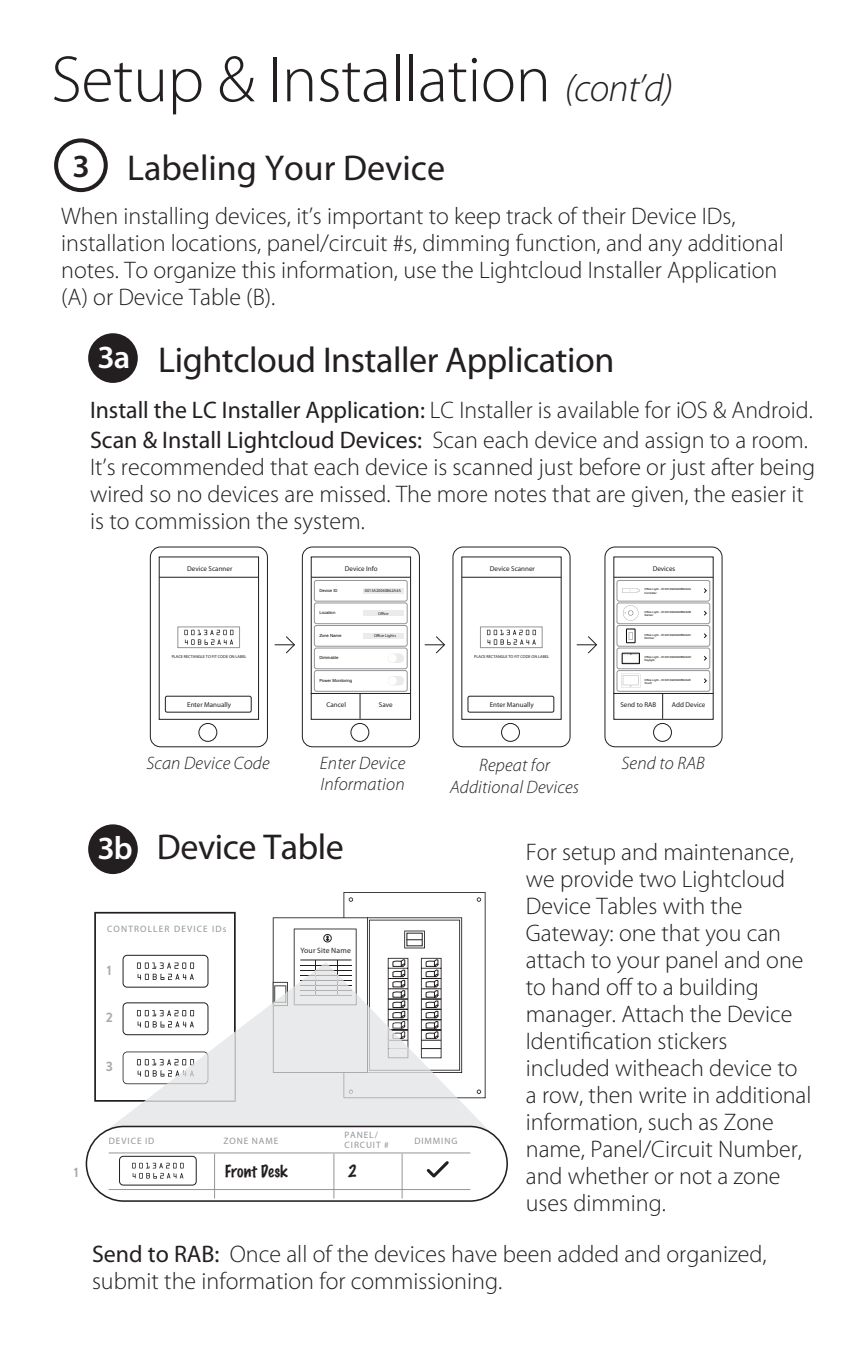
<style>
.page{position:relative;width:866px;height:1348px;background:#fff}
.page>*{position:absolute;margin:0;border:0;box-sizing:border-box;transform-origin:0 0}
.t1{font:300 66px "Myriad Pro";letter-spacing:-.005em;color:#231f20}
.t2{font:36px "Myriad Pro";letter-spacing:-.01em;color:#231f20}
.t3{font:300 24px/27px "Myriad Pro";color:#231f20}
.t4{font:italic 300 18px/21.6px "Myriad Pro";letter-spacing:.01em;color:#211e1e}
.t5{font:100 15.6px "Marker Felt";letter-spacing:.005em;color:#231f20}
.t6{font:700 13.8px "Brandon Grotesque";color:#a8a9ad}
.t7{font:9.3px/10.8px "Myriad Pro";letter-spacing:.1em;color:#939598}
.t8{font:9.3px "Myriad Pro";letter-spacing:.12em;color:#939598}
.t9{font:7.8px "Myriad Pro";letter-spacing:.02em;color:#231f20}
.t10{font:6.9px "Myriad Pro";color:#211e1e}
.t11{font:4.2px "Myriad Pro";color:#211e1e}
.t12{font:4.2px "Helvetica";color:#050504}
.s1{font-style:italic;font-size:39px}
.s2{font-weight:600;font-size:32.4px}
.s3{font-weight:600;font-size:32.4px;color:#fff}
.s4{font-weight:400}
</style>
<div class="page">
<div style="left:88px;top:333px;width:50px;height:50px;background:#231f20;border-radius:50%"></div>
<div style="left:54px;top:138px;width:54px;height:54px;border:4px solid #231f20;border-radius:50%"></div>
<div style="left:311px;top:556px;width:100px;height:163px;border:1px solid #211e1e"></div>
<div style="left:363px;top:610px;width:41px;height:5px;background:#ebebec"></div>
<div style="left:363px;top:633px;width:41px;height:5px;background:#ebebec"></div>
<svg style="left:184px;top:629px;width:49px;height:15px"></svg>
<div style="left:150px;top:546px;width:118px;height:201px;border:1px solid #211e1e;border-radius:10px"></div>
<div style="left:199px;top:723px;width:18px;height:18px;border:1px solid #211e1e;border-radius:50%"></div>
<div style="left:159px;top:556px;width:100px;height:163px;border:1px solid #211e1e"></div>
<div style="left:177px;top:626px;width:63px;height:22px;border:1px solid #929497"></div>
<div style="left:165px;top:695px;width:87px;height:17px;border:1px solid #211e1e;border-radius:2px"></div>
<hr style="left:159px;top:576px;width:100px;height:1px;background:#211e1e">
<div style="left:302px;top:546px;width:118px;height:201px;border:1px solid #211e1e;border-radius:10px"></div>
<div style="left:351px;top:723px;width:18px;height:18px;border:1px solid #211e1e;border-radius:50%"></div>
<hr style="left:311px;top:576px;width:100px;height:1px;background:#211e1e">
<div style="left:314px;top:580px;width:94px;height:21px;border:1px solid #929497;border-radius:2px"></div>
<div style="left:363px;top:588px;width:41px;height:5px;background:#ebebec"></div>
<div style="left:314px;top:602px;width:94px;height:22px;border:1px solid #929497;border-radius:2px"></div>
<div style="left:314px;top:625px;width:94px;height:21px;border:1px solid #929497;border-radius:2px"></div>
<div style="left:314px;top:647px;width:94px;height:22px;border:1px solid #929497;border-radius:2px"></div>
<div style="left:388px;top:654px;width:16px;height:8px;background:#ebebec;border-radius:4px"></div>
<div style="left:388px;top:653px;width:16px;height:9px;border:1px solid #ebebec;border-radius:4px"></div>
<div style="left:388px;top:654px;width:9px;height:8px;background:#fff;border-radius:50%"></div>
<div style="left:314px;top:670px;width:94px;height:21px;border:1px solid #929497;border-radius:2px"></div>
<div style="left:388px;top:676px;width:16px;height:9px;background:#ebebec;border-radius:4px"></div>
<div style="left:388px;top:676px;width:16px;height:9px;border:1px solid #ebebec;border-radius:4px"></div>
<div style="left:388px;top:676px;width:9px;height:9px;background:#fff;border-radius:50%"></div>
<hr style="left:311px;top:692px;width:100px;height:1px;background:#211e1e">
<svg style="left:360px;top:693px;width:1px;height:25px"></svg>
<div style="left:605px;top:546px;width:117px;height:201px;border:1px solid #211e1e;border-radius:10px"></div>
<div style="left:653px;top:723px;width:19px;height:18px;border:1px solid #211e1e;border-radius:50%"></div>
<hr style="left:614px;top:576px;width:99px;height:1px;background:#211e1e">
<div style="left:617px;top:580px;width:93px;height:21px;border:1px solid #929497;border-radius:2px"></div>
<svg style="left:704px;top:588px;width:3px;height:5px"></svg>
<svg style="left:622px;top:588px;width:17px;height:4px"></svg>
<div style="left:617px;top:602px;width:93px;height:22px;border:1px solid #929497;border-radius:2px"></div>
<svg style="left:623px;top:605px;width:15px;height:15px"></svg>
<div style="left:617px;top:625px;width:93px;height:21px;border:1px solid #929497;border-radius:2px"></div>
<svg style="left:626px;top:628px;width:9px;height:15px"></svg>
<div style="left:617px;top:647px;width:93px;height:22px;border:1px solid #929497;border-radius:2px"></div>
<div style="left:622px;top:653px;width:18px;height:10px;border:1px solid #050504"></div>
<div style="left:623px;top:654px;width:16px;height:9px;background:#fff"></div>
<div style="left:617px;top:670px;width:93px;height:21px;border:1px solid #929497;border-radius:2px"></div>
<svg style="left:621px;top:673px;width:19px;height:14px"></svg>
<hr style="left:613px;top:692px;width:100px;height:1px;background:#211e1e">
<svg style="left:662px;top:693px;width:1px;height:25px"></svg>
<svg style="left:487px;top:629px;width:49px;height:15px"></svg>
<div style="left:453px;top:546px;width:117px;height:201px;border:1px solid #211e1e;border-radius:10px"></div>
<div style="left:501px;top:723px;width:19px;height:18px;border:1px solid #211e1e;border-radius:50%"></div>
<div style="left:480px;top:626px;width:63px;height:22px;border:1px solid #929497"></div>
<div style="left:468px;top:695px;width:86px;height:17px;border:1px solid #211e1e;border-radius:2px"></div>
<hr style="left:462px;top:576px;width:99px;height:1px;background:#211e1e">
<svg style="left:577px;top:636px;width:20px;height:18px"></svg>
<svg style="left:425px;top:636px;width:20px;height:18px"></svg>
<svg style="left:275px;top:636px;width:20px;height:18px"></svg>
<div style="left:88px;top:824px;width:50px;height:49px;background:#231f20;border-radius:50%"></div>
<svg style="left:104px;top:1002px;width:388px;height:131px;fill:#e9eaeb"></svg>
<svg style="left:273px;top:892px;width:213px;height:206px"></svg>
<div style="left:86px;top:1126px;width:421px;height:74px;background:#fff;border-radius:37px"></div>
<div style="left:86px;top:1125px;width:422px;height:76px;border:2px solid #231f20;border-radius:37px"></div>
<hr style="left:109px;top:1152px;width:361px;height:1px;background:#939598">
<hr style="left:109px;top:1188px;width:361px;height:1px;background:#939598">
<hr style="left:214px;top:1153px;width:1px;height:45px;background:#939598">
<hr style="left:333px;top:1153px;width:1px;height:45px;background:#939598">
<hr style="left:402px;top:1153px;width:1px;height:45px;background:#939598">
<svg style="left:94px;top:911px;width:142px;height:190px"></svg>
<div style="left:119px;top:1155px;width:78px;height:30px;border:1px solid #231f20;border-radius:4px"></div>
<svg style="left:132px;top:1162px;width:52px;height:16px"></svg>
<svg style="left:426px;top:1161px;width:23px;height:17px"></svg>
<h1 class="t1" style="left:51px;top:43px;width:624px">Setup &amp; Installation <span class="s1">(cont’d)</span></h1>
<h2 class="t2" style="left:72px;top:148px;width:374px"><span class="s2">3</span> Labeling Your Device</h2>
<p class="t3" style="left:61px;top:203px;width:724px">When installing devices, it’s important to keep track of their Device IDs, installation locations, panel/circuit #s, dimming function, and any additional notes. To organize this information, use the Lightcloud Installer Application (A) or Device Table (B).</p>
<h2 class="t2" style="left:98px;top:340px;width:518px"><span class="s3">3a</span> Lightcloud Installer Application</h2>
<p class="t3" style="left:90px;top:395px;width:724px;line-height:30px"><span class="s4">Install the LC Installer Application:</span> LC Installer is available for iOS &amp; Android.<br><span class="s4">Scan &amp; Install Lightcloud Devices:</span> Scan each device and assign to a room.</p>
<p class="t3" style="left:90px;top:453px;width:727px">It’s recommended that each device is scanned just before or just after being wired so no devices are missed. The more notes that are given, the easier it is to commission the system.</p>
<p class="t10" style="left:187px;top:565px;width:47px">Device Scanner</p>
<p class="t10" style="left:345px;top:565px;width:34px">Device Info</p>
<p class="t10" style="left:490px;top:565px;width:47px">Device Scanner</p>
<p class="t10" style="left:653px;top:565px;width:24px">Devices</p>
<p class="t11" style="left:172px;top:654px;width:76px">PLACE RECTANGLE TO FIT CODE ON LABEL</p>
<p class="t12" style="left:319px;top:587px;width:20px">Device ID</p>
<p class="t11" style="left:365px;top:588px;width:38px">0013A20040B62A4A</p>
<p class="t12" style="left:319px;top:609px;width:17px">Location</p>
<p class="t12" style="left:319px;top:632px;width:24px">Zone Name</p>
<p class="t12" style="left:319px;top:654px;width:21px">Dimmable</p>
<p class="t12" style="left:319px;top:677px;width:34px">Power Monitoring</p>
<p class="t11" style="left:378px;top:611px;width:12px">Office</p>
<p class="t11" style="left:374px;top:633px;width:24px">Office Lights</p>
<p class="t11" style="left:474px;top:654px;width:76px">PLACE RECTANGLE TO FIT CODE ON LABEL</p>
<p class="t10" style="left:187px;top:700px;width:45px">Enter Manually</p>
<p class="t10" style="left:326px;top:700px;width:21px">Cancel</p>
<p class="t10" style="left:379px;top:700px;width:15px">Save</p>
<p class="t10" style="left:490px;top:700px;width:45px">Enter Manually</p>
<p class="t10" style="left:620px;top:700px;width:37px">Send to RAB</p>
<p class="t10" style="left:672px;top:700px;width:35px">Add Device</p>
<p class="t4" style="left:146px;top:752px;width:125px">Scan Device Code</p>
<p class="t4" style="left:320px;top:752px;width:87px">Enter Device<br>Information</p>
<p class="t4" style="left:450px;top:754px;width:131px;text-align:center">Repeat for<br>Additional Devices</p>
<p class="t4" style="left:622px;top:752px;width:85px">Send to RAB</p>
<p class="t6" style="left:74px;top:1162px;width:6px">1</p>
<h2 class="t2" style="left:98px;top:827px;width:248px"><span class="s3">3b</span> Device Table</h2>
<p class="t3" style="left:526px;top:838px;width:287px">For setup and maintenance, we provide two Lightcloud<br>Device Tables with the<br>Gateway: one that you can attach to your panel and one to hand off to a building manager. Attach the Device<br>Identification stickers included witheach device to a row, then write in additional information, such as Zone name, Panel/Circuit Number, and whether or not a zone uses dimming.</p>
<p class="t8" style="left:107px;top:924px;width:121px">CONTROLLER DEVICE IDs</p>
<p class="t9" style="left:300px;top:945px;width:52px">Your Site Name</p>
<p class="t6" style="left:107px;top:960px;width:6px">1</p>
<p class="t6" style="left:106px;top:1007px;width:9px">2</p>
<p class="t6" style="left:106px;top:1056px;width:9px">3</p>
<p class="t7" style="left:223px;top:1135px;width:57px">ZONE NAME</p>
<p class="t7" style="left:345px;top:1129px;width:46px">PANEL/<br>CIRCUIT #</p>
<p class="t7" style="left:414px;top:1135px;width:45px">DIMMING</p>
<p class="t5" style="left:225px;top:1158px;width:64px">Front Desk</p>
<p class="t5" style="left:348px;top:1158px;width:10px">2</p>
<p class="t7" style="left:109px;top:1135px;width:47px">DEVICE ID</p>
<p class="t3" style="left:92px;top:1240px;width:676px"><span class="s4">Send to RAB:</span> Once all of the devices have been added and organized, submit the information for commissioning.</p>
</div>
